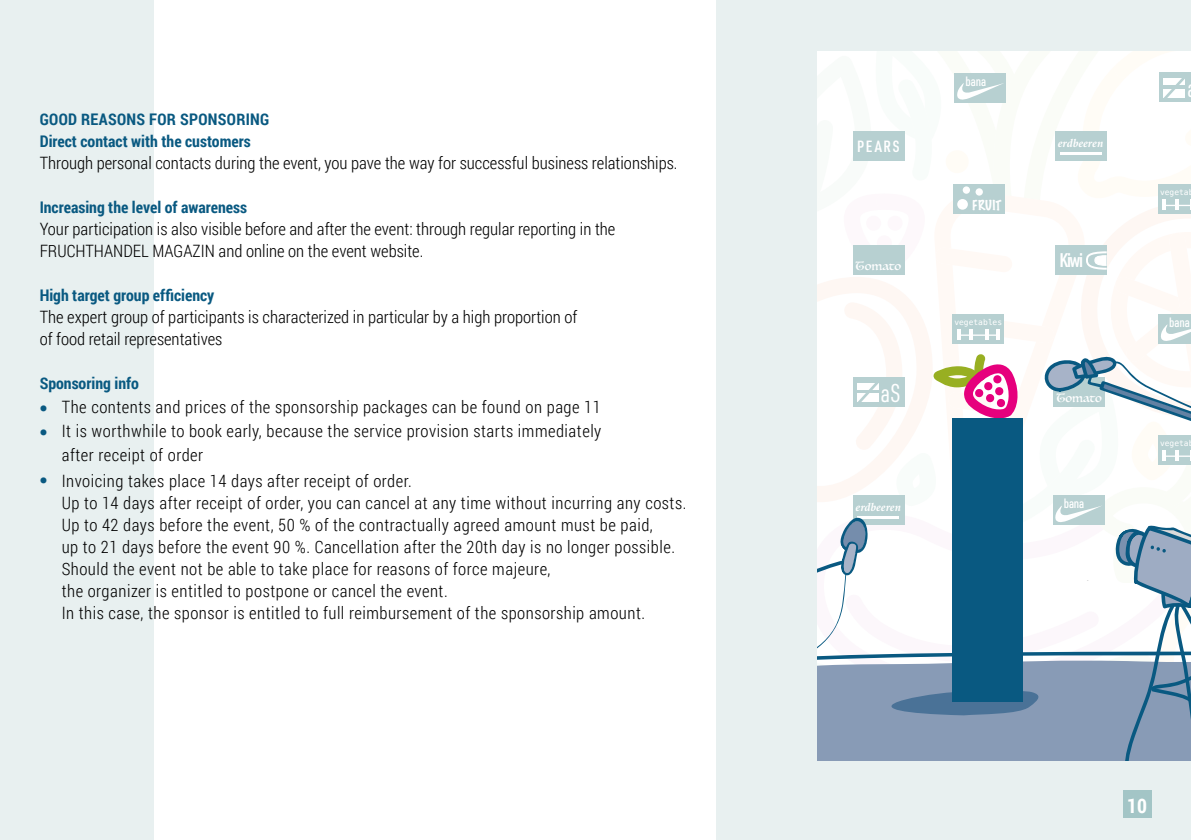
<style>
.page{position:relative;width:1191px;height:840px;background:#fff}
.page>*{position:absolute;margin:0;border:0;box-sizing:border-box;transform-origin:0 0}
.t1{font:25px "URWDIN Cond";color:#fff}
.t2{font:700 20px "Roboto Condensed";color:#fff}
.t3{font:600 19.2px "URWDIN Cond";color:#fff}
.t4{font:300 17px/22px "Roboto Condensed";letter-spacing:.03em;color:#000}
.t5{font:300 17px/22px "Roboto Condensed";color:#000}
.t6{font:700 16px/22px "Roboto Condensed";color:#095981}
.t7{font:600 15.8px "URWDIN Cond";letter-spacing:.11em;color:#fff}
.t8{font:500 13.2px "URWDIN Cond";letter-spacing:-.01em;color:#fff}
.t9{font:100 12.6px "Marker Felt";letter-spacing:.015em;color:#fff}
.t10{font:italic 700 condensed 11.8px "Minion Pro";letter-spacing:.005em;color:#fff}
.t11{font:11.8px "Luminari";color:#fff}
.t12{font:8px "Menlo";color:#fff}
.s1{font-family:"URWDIN Cond";font-weight:400;font-size:18px;color:#095981}
</style>
<div class="page">
<div style="left:716px;top:0;width:475px;height:839px;background:#e8f0f0"></div>
<div style="left:0;top:0;width:154px;height:839px;background:#e8f0f0"></div>
<div style="left:1123px;top:789px;width:28px;height:24px;background:#a3c5c6"></div>
<div style="left:1123px;top:793px;width:28px;height:23px;background:#a3c5c6"></div>
<svg style="left:818px;top:51px;width:373px;height:709px;background:#cfd9e1"></svg>
<p class="t6" style="left:40px;top:107px;width:231px">GOOD REASONS FOR SPONSORING<br>Direct contact with the customers</p>
<p class="t5" style="left:40px;top:151px;width:639px">Through personal contacts during the event, you pave the way for successful business relationships.</p>
<p class="t6" style="left:40px;top:195px;width:209px">Increasing the level of awareness</p>
<p class="t5" style="left:40px;top:217px;width:577px">Your participation is also visible before and after the event: through regular reporting in the<br>FRUCHTHANDEL MAGAZIN and online on the event website.</p>
<p class="t6" style="left:40px;top:283px;width:176px">High target group efficiency</p>
<p class="t5" style="left:40px;top:305px;width:539px">The expert group of participants is characterized in particular by a high proportion of of food retail representatives</p>
<p class="t6" style="left:40px;top:371px;width:101px">Sponsoring info</p>
<p class="t4" style="left:40px;top:395px;width:562px"><span class="s1">•</span> The contents and prices of the sponsorship packages can be found on page 11</p>
<p class="t4" style="left:62px;top:418px;width:541px;line-height:24px;text-indent:-22px"><span class="s1">•</span> It is worthwhile to book early, because the service provision starts immediately after receipt of order</p>
<p class="t4" style="left:62px;top:469px;width:626px;text-indent:-22px"><span class="s1">•</span> Invoicing takes place 14 days after receipt of order.<br>Up to 14 days after receipt of order, you can cancel at any time without incurring any costs.<br>Up to 42 days before the event, 50 % of the contractually agreed amount must be paid,<br>up to 21 days before the event 90 %. Cancellation after the 20th day is no longer possible.<br>Should the event not be able to take place for reasons of force majeure,<br>the organizer is entitled to postpone or cancel the event.<br>In this case, the sponsor is entitled to full reimbursement of the sponsorship amount.</p>
<p class="t7" style="left:857px;top:135px;width:44px">PEARS</p>
<p class="t11" style="left:855px;top:255px;width:47px">Tomato</p>
<h1 class="t1" style="left:881px;top:376px;width:21px">aS</h1>
<p class="t10" style="left:855px;top:499px;width:47px">erdbeeren</p>
<p class="t8" style="left:965px;top:72px;width:22px">bana</p>
<p class="t9" style="left:972px;top:195px;width:31px">FRUIT</p>
<p class="t12" style="left:954px;top:316px;width:49px">vegetables</p>
<p class="t10" style="left:1057px;top:135px;width:47px">erdbeeren</p>
<p class="t3" style="left:1059px;top:247px;width:25px">Kiwi</p>
<p class="t11" style="left:1056px;top:387px;width:47px">Tomato</p>
<p class="t8" style="left:1063px;top:494px;width:22px">bana</p>
<p class="t12" style="left:1160px;top:187px;width:30px">vegeta</p>
<p class="t8" style="left:1169px;top:313px;width:22px">bana</p>
<p class="t12" style="left:1160px;top:437px;width:30px">vegeta</p>
<p class="t2" style="left:1127px;top:790px;width:21px">10</p>
</div>
